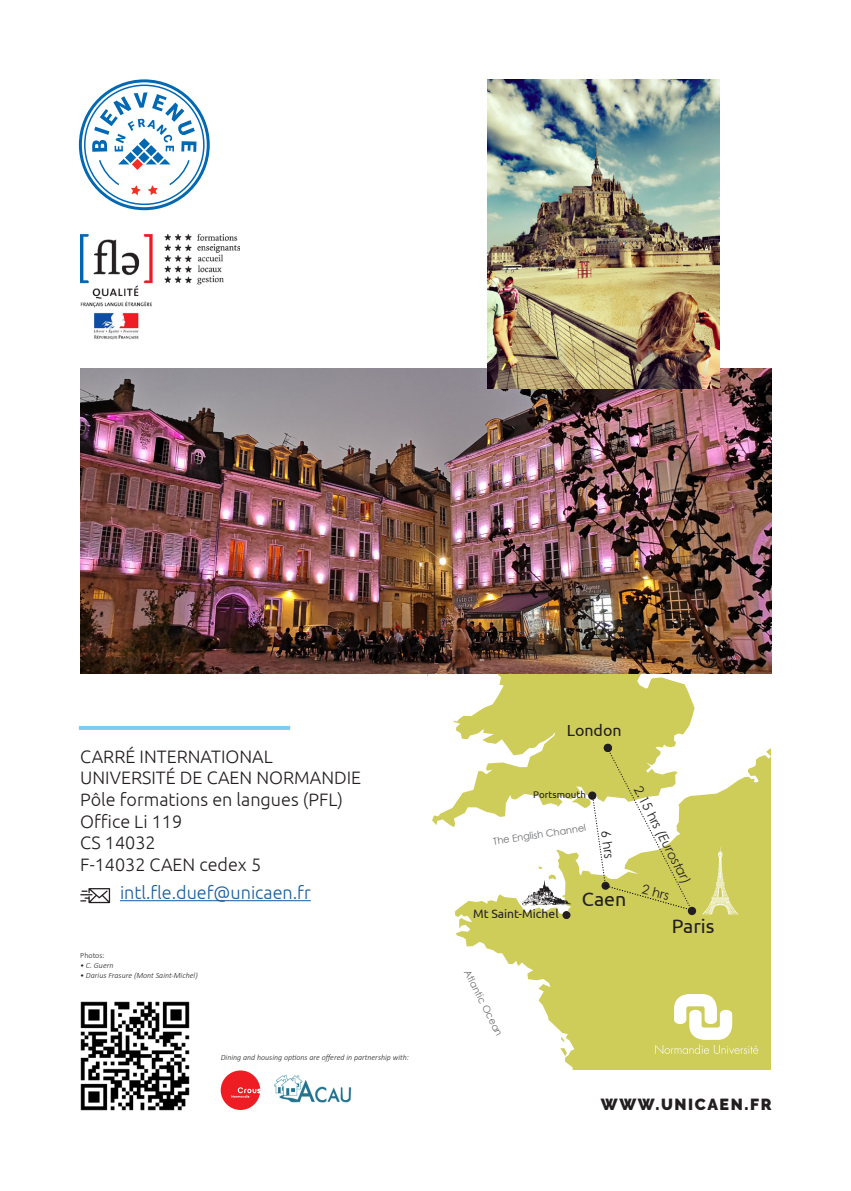
<style>
.page{position:relative;width:851px;height:1191px;background:#fff}
.page>*{position:absolute;margin:0;border:0;box-sizing:border-box;transform-origin:0 0}
.t1{font:19.4px "Ubuntu";color:#231f20}
.t2{font:300 18px "Ubuntu";color:#231f20}
.t3{font:300 18px "Ubuntu";color:#175d9e}
.t4{font:900 16px "Raleway";letter-spacing:.1em;color:#231f20}
.t5{font:16px "Ubuntu";color:#231f20}
.t6{font:italic 13px "Century Gothic";color:#231f20}
.t7{font:13px "Century Gothic";color:#231f20}
.t8{font:12.2px "Ubuntu";color:#231f20}
.t9{font:9.8px "Century Gothic";color:#6c6d70}
.t10{font:9.8px "Ubuntu";color:#231f20}
.t11{font:italic 300 8px "Calibri";color:#231f20}
.t12{font:300 8px "Calibri";color:#231f20}
.s1{font-style:normal}
</style>
<div class="page">
<svg style="left:427px;top:673px;width:343px;height:396px;fill:#cecd5a"></svg>
<div style="left:562px;top:911px;width:8px;height:8px;background:#231f20;border-radius:50%"></div>
<div style="left:588px;top:791px;width:8px;height:9px;background:#231f20;border-radius:50%"></div>
<svg style="left:591px;top:747px;width:101px;height:163px"></svg>
<div style="left:603px;top:743px;width:9px;height:9px;background:#231f20;border-radius:50%"></div>
<div style="left:687px;top:906px;width:9px;height:9px;background:#231f20;border-radius:50%"></div>
<svg style="left:522px;top:880px;width:49px;height:25px"></svg>
<svg style="left:702px;top:847px;width:36px;height:67px;background:#d4d471"></svg>
<img style="left:80px;top:1001px;width:110px;height:110px">
<hr style="left:120px;top:900px;width:191px;height:1px;background:#175d9e">
<hr style="left:79px;top:726px;width:211px;height:4px;background:#7eccf1">
<img style="left:80px;top:234px;width:159px;height:106px">
<svg style="left:79px;top:79px;width:131px;height:131px"></svg>
<svg style="left:655px;top:994px;width:103px;height:60px"></svg>
<img style="left:80px;top:369px;width:691px;height:304px">
<svg style="left:80px;top:888px;width:30px;height:15px"></svg>
<img style="left:488px;top:79px;width:231px;height:309px">
<svg style="left:221px;top:1070px;width:39px;height:40px"></svg>
<img style="left:274px;top:1075px;width:78px;height:28px">
<p class="t2" style="left:80px;top:745px;width:194px">CARRÉ INTERNATIONAL</p>
<p class="t2" style="left:80px;top:767px;width:282px">UNIVERSITÉ DE CAEN NORMANDIE</p>
<p class="t2" style="left:80px;top:788px;width:264px">Pôle formations en langues (PFL)</p>
<p class="t2" style="left:80px;top:810px;width:103px">Office Li 119</p>
<p class="t2" style="left:80px;top:832px;width:77px">CS 14032</p>
<p class="t2" style="left:80px;top:853px;width:182px">F-14032 CAEN cedex 5</p>
<p class="t3" style="left:120px;top:881px;width:192px">intl.fle.duef@unicaen.fr</p>
<p class="t12" style="left:80px;top:950px;width:26px">Photos:</p>
<p class="t11" style="left:80px;top:960px;width:35px">• C. Guern</p>
<p class="t11" style="left:80px;top:970px;width:119px">• Darius Frasure (Mont Saint-Michel)</p>
<p class="t11" style="left:221px;top:1052px;width:190px">Dining and housing options are offered in partnership with:</p>
<p class="t5" style="left:566px;top:721px;width:56px">London</p>
<p class="t10" style="left:533px;top:788px;width:54px">Portsmouth</p>
<p class="t6" style="left:646px;top:782px;width:110px;rotate:63deg"><span class="s1">2.15 hrs</span> (Eurostar)</p>
<p class="t9" style="left:492px;top:834px;width:95px;rotate:-9deg">The English Channel</p>
<p class="t7" style="left:614px;top:829px;width:29px;rotate:82deg">6 hrs</p>
<p class="t7" style="left:644px;top:879px;width:29px;rotate:15deg">2 hrs</p>
<p class="t1" style="left:582px;top:887px;width:46px">Caen</p>
<p class="t8" style="left:473px;top:906px;width:87px">Mt Saint-Michel</p>
<p class="t9" style="left:473px;top:967px;width:74px;rotate:63deg">Atlantic Ocean</p>
<p class="t1" style="left:671px;top:914px;width:44px">Paris</p>
<p class="t4" style="left:600px;top:1095px;width:172px">WWW.UNICAEN.FR</p>
</div>
